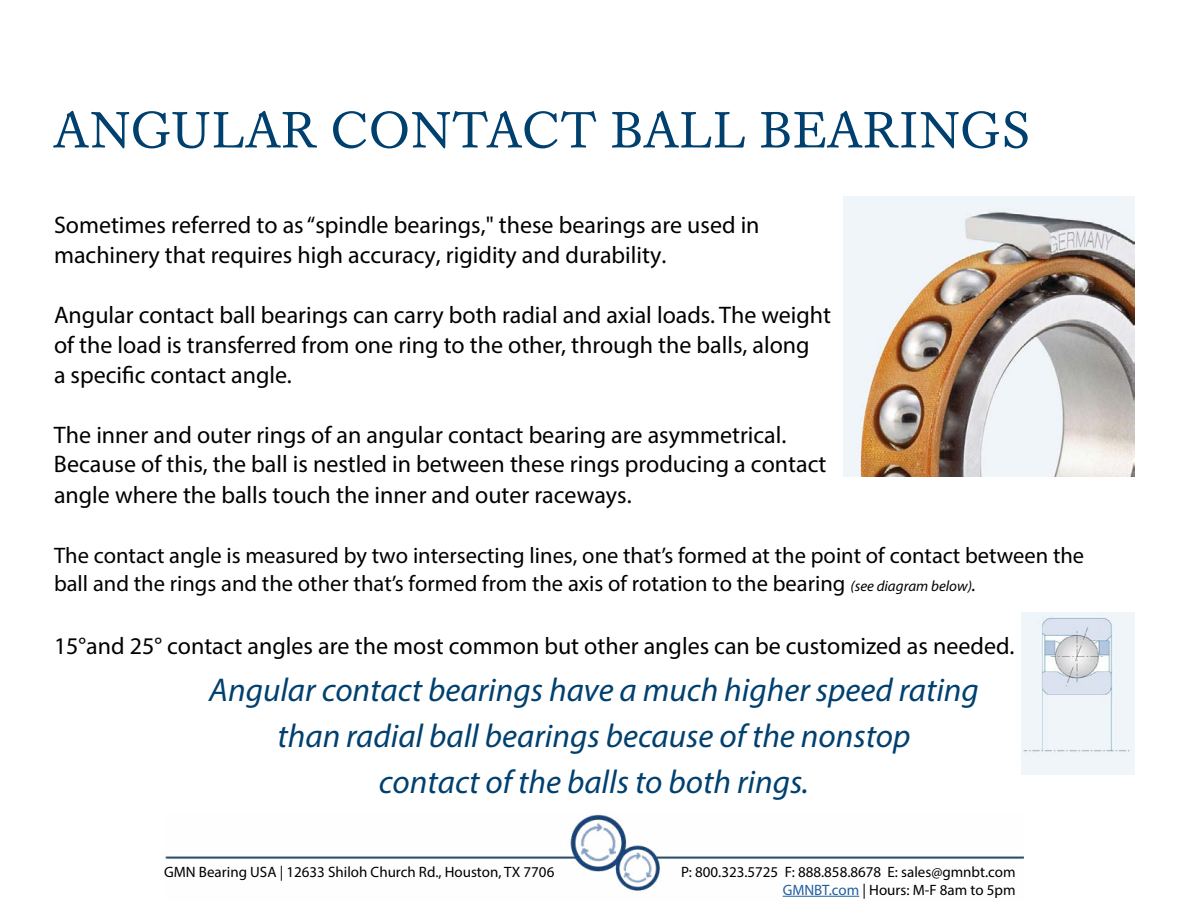
<style>
.page{position:relative;width:1188px;height:918px;background:#fff}
.page>*{position:absolute;margin:0;border:0;box-sizing:border-box;transform-origin:0 0}
.t1{font:54px "Williams Caslon Text";letter-spacing:.015em;color:#00406f}
.t2{font:italic 33px/46.5px "Myriad Pro";color:#00406f;text-align:center}
.t3{font:24px/30px "Myriad Pro";color:#000}
.t4{font:22.5px/28.8px "Myriad Pro";color:#000}
.t5{font:15px/18px "Myriad Pro";color:#000;text-align:right}
.s1{font-style:italic;font-size:15px}
.s2{font-style:italic;font-size:19.5px}
.s3{color:#215e9e}
</style>
<div class="page">
<img style="left:164px;top:814px;width:860px;height:83px">
<hr style="left:783px;top:896px;width:76px;height:1px;background:#215e9e">
<img style="left:843px;top:197px;width:291px;height:279px">
<img style="left:1022px;top:612px;width:112px;height:163px">
<h1 class="t1" style="left:53px;top:102px;width:979px">ANGULAR CONTACT BALL BEARINGS</h1>
<p class="t3" style="left:54px;top:210px;width:707px">Sometimes referred to as “spindle bearings," these bearings are used in machinery that requires high accuracy, rigidity and durability.</p>
<p class="t3" style="left:54px;top:300px;width:779px">Angular contact ball bearings can carry both radial and axial loads. The weight of the load is transferred from one ring to the other, through the balls, along<br>a specific contact angle.</p>
<p class="t3" style="left:54px;top:420px;width:774px">The inner and outer rings of an angular contact bearing are asymmetrical.<br>Because of this, the ball is nestled in between these rings producing a contact angle where the balls touch the inner and outer raceways.</p>
<p class="t4" style="left:54px;top:540px;width:1032px">The contact angle is measured by two intersecting lines, one that’s formed at the point of contact between the ball and the rings and the other that’s formed from the axis of rotation to the bearing <span class="s1">(see diagram below)</span><span class="s2">.</span></p>
<p class="t3" style="left:54px;top:631px;width:962px">15°and 25° contact angles are the most common but other angles can be customized as needed.</p>
<h2 class="t2" style="left:209px;top:666px;width:771px">Angular contact bearings have a much higher speed rating than radial ball bearings because of the nonstop<br>contact of the balls to both rings.</h2>
<p class="t5" style="left:164px;top:862px;width:392px">GMN Bearing USA | 12633 Shiloh Church Rd., Houston, TX 7706</p>
<p class="t5" style="left:681px;top:862px;width:336px">P: 800.323.5725 F: 888.858.8678 E: sales@gmnbt.com<br><span class="s3">GMNBT.com</span> | Hours: M-F 8am to 5pm</p>
</div>
